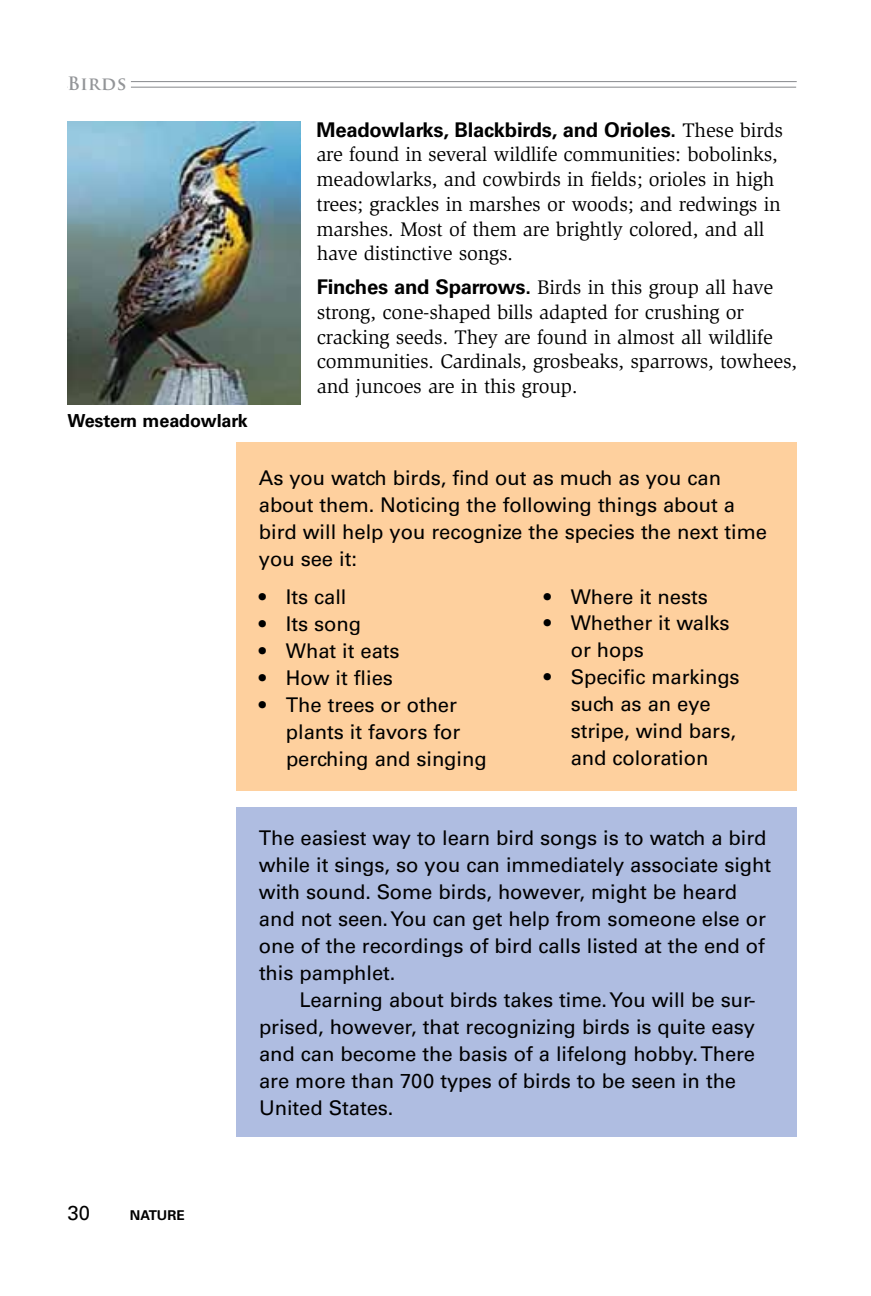
<style>
.page{position:relative;width:871px;height:1296px;background:#fff}
.page>*{position:absolute;margin:0;border:0;box-sizing:border-box;transform-origin:0 0}
.t1{font:20.25px/27px "Univers";letter-spacing:-.005em;color:#000}
.t2{font:20.25px/24.8px "Slimbach";letter-spacing:-.01em;color:#000}
.t3{font:700 20.25px "Univers";letter-spacing:-.01em;color:#000}
.t4{font:700 18px "Univers";letter-spacing:-.005em;color:#000}
.t5{font:700 18px "Trajan Pro";letter-spacing:.03em;color:#939598}
.t6{font:700 13.5px "Univers";color:#000}
.s1{color:#fff}
.s2{font-family:"Slimbach";font-weight:400}
.s3{font-family:"Univers";font-weight:700}
</style>
<div class="page">
<hr style="left:68px;top:87px;width:728px;height:1px;background:#939598">
<hr style="left:68px;top:81px;width:728px;height:1px;background:#939598">
<div style="left:68px;top:68px;width:63px;height:31px;background:#fff"></div>
<div style="left:236px;top:807px;width:561px;height:329px;background:#afbde1"></div>
<img style="left:68px;top:122px;width:233px;height:282px">
<div style="left:236px;top:442px;width:560px;height:349px;background:#fed09e"></div>
<p class="t5" style="left:68px;top:72px;width:65px">Birds<span class="s1">.</span></p>
<p class="t4" style="left:68px;top:410px;width:182px">Western meadowlark</p>
<p class="t3" style="left:316px;top:118px;width:468px">Meadowlarks, Blackbirds, and Orioles. <span class="s2">These birds</span></p>
<p class="t2" style="left:316px;top:142px;width:466px">are found in several wildlife communities: bobolinks, meadowlarks, and cowbirds in fields; orioles in high trees; grackles in marshes or woods; and redwings in marshes. Most of them are brightly colored, and all have distinctive songs.</p>
<p class="t2" style="left:317px;top:275px;width:482px"><span class="s3">Finches and Sparrows.</span> Birds in this group all have strong, cone-shaped bills adapted for crushing or cracking seeds. They are found in almost all wildlife communities. Cardinals, grosbeaks, sparrows, towhees, and juncoes are in this group.</p>
<p class="t1" style="left:259px;top:465px;width:510px">As you watch birds, find out as much as you can about them. Noticing the following things about a bird will help you recognize the species the next time you see it:</p>
<p class="t1" style="left:259px;top:583px;width:89px">• Its call</p>
<p class="t1" style="left:259px;top:610px;width:104px">• Its song</p>
<p class="t1" style="left:259px;top:637px;width:142px">• What it eats</p>
<p class="t1" style="left:259px;top:664px;width:135px">• How it flies</p>
<p class="t1" style="left:286px;top:691px;width:202px;text-indent:-27px">• The trees or other plants it favors for perching and singing</p>
<p class="t1" style="left:544px;top:583px;width:166px">• Where it nests</p>
<p class="t1" style="left:571px;top:610px;width:160px;text-indent:-27px">• Whether it walks or hops</p>
<p class="t1" style="left:571px;top:664px;width:170px;text-indent:-27px">• Specific markings such as an eye stripe, wind bars, and coloration</p>
<p class="t1" style="left:259px;top:824px;width:514px">The easiest way to learn bird songs is to watch a bird while it sings, so you can immediately associate sight with sound. Some birds, however, might be heard and not seen.You can get help from someone else or one of the recordings of bird calls listed at the end of this pamphlet.</p>
<p class="t1" style="left:259px;top:986px;width:498px;text-indent:40px">Learning about birds takes time.You will be sur&shy;prised, however, that recognizing birds is quite easy and can become the basis of a lifelong hobby.There are more than 700 types of birds to be seen in the United States.</p>
<p class="t1" style="left:68px;top:1199px;width:24px">30</p>
<p class="t6" style="left:130px;top:1207px;width:56px">Nature</p>
</div>
